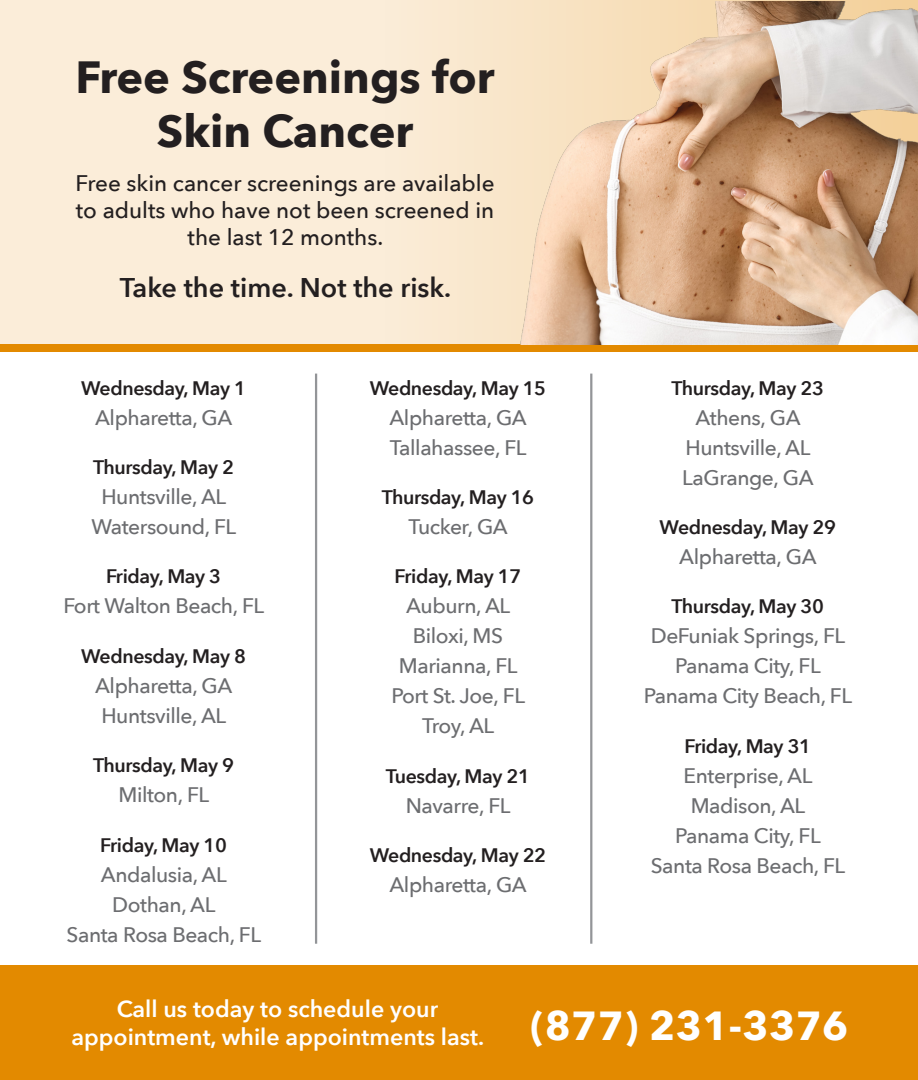
<style>
.page{position:relative;width:918px;height:1080px;background:#fff}
.page>*{position:absolute;margin:0;border:0;box-sizing:border-box;transform-origin:0 0}
.t1{font:700 45px/54px "Avenir Next";color:#231f20;text-align:center}
.t2{font:700 40.5px "Avenir Next";letter-spacing:.01em;color:#fff}
.t3{font:600 27px "Avenir Next";color:#231f20}
.t4{font:600 23.25px/27.9px "Avenir Next";color:#fff;text-align:center}
.t5{font:500 22.5px/27px "Avenir Next";color:#231f20;text-align:center}
.t6{font:500 21px/30px "Avenir Next";letter-spacing:-.02em;color:#6c6d70;text-align:center}
.t7{font:600 19.5px "Avenir Next";letter-spacing:-.02em;color:#231f20}
</style>
<div class="page">
<div style="left:0;top:0;width:918px;height:345px;background:#fbedd9"></div>
<div style="left:386px;top:0;width:532px;height:345px;background:#fae9d1"></div>
<div style="left:0;top:966px;width:918px;height:114px;background:#e38a00"></div>
<div style="left:0;top:345px;width:918px;height:7px;background:#e38a00"></div>
<img style="left:499px;top:2px;width:419px;height:343px">
<hr style="left:315px;top:374px;width:2px;height:570px;background:#939598">
<hr style="left:590px;top:374px;width:2px;height:570px;background:#939598">
<p class="t1" style="left:75px;top:49px;width:421px">Free Screenings for<br>Skin Cancer</p>
<p class="t5" style="left:76px;top:169px;width:421px">Free skin cancer screenings are available to adults who have not been screened in the last 12 months.</p>
<p class="t3" style="left:120px;top:264px;width:333px">Take the time. Not the risk.</p>
<p class="t7" style="left:81px;top:371px;width:166px">Wednesday, May 1</p>
<p class="t6" style="left:95px;top:402px;width:139px">Alpharetta, GA</p>
<p class="t7" style="left:93px;top:451px;width:142px">Thursday, May 2</p>
<p class="t6" style="left:91px;top:481px;width:146px">Huntsville, AL<br>Watersound, FL</p>
<p class="t7" style="left:106px;top:560px;width:117px">Friday, May 3</p>
<p class="t6" style="left:63px;top:590px;width:202px">Fort Walton Beach, FL</p>
<p class="t7" style="left:81px;top:639px;width:166px">Wednesday, May 8</p>
<p class="t6" style="left:95px;top:670px;width:139px">Alpharetta, GA<br>Huntsville, AL</p>
<p class="t7" style="left:93px;top:749px;width:142px">Thursday, May 9</p>
<p class="t6" style="left:118px;top:779px;width:92px">Milton, FL</p>
<p class="t7" style="left:100px;top:828px;width:128px">Friday, May 10</p>
<p class="t6" style="left:67px;top:859px;width:196px">Andalusia, AL<br>Dothan, AL<br>Santa Rosa Beach, FL</p>
<p class="t7" style="left:370px;top:371px;width:178px">Wednesday, May 15</p>
<p class="t6" style="left:389px;top:402px;width:139px;text-align:left">Alpharetta, GA<br>Tallahassee, FL</p>
<p class="t7" style="left:382px;top:481px;width:154px">Thursday, May 16</p>
<p class="t6" style="left:408px;top:511px;width:101px">Tucker, GA</p>
<p class="t7" style="left:395px;top:560px;width:128px">Friday, May 17</p>
<p class="t6" style="left:391px;top:590px;width:135px">Auburn, AL<br>Biloxi, MS<br>Marianna, FL<br>Port St. Joe, FL<br>Troy, AL</p>
<p class="t7" style="left:386px;top:759px;width:146px">Tuesday, May 21</p>
<p class="t6" style="left:406px;top:790px;width:106px">Navarre, FL</p>
<p class="t7" style="left:370px;top:839px;width:178px">Wednesday, May 22</p>
<p class="t6" style="left:389px;top:869px;width:139px">Alpharetta, GA</p>
<p class="t7" style="left:672px;top:371px;width:154px">Thursday, May 23</p>
<p class="t6" style="left:682px;top:402px;width:133px">Athens, GA<br>Huntsville, AL<br>LaGrange, GA</p>
<p class="t7" style="left:660px;top:511px;width:178px">Wednesday, May 29</p>
<p class="t6" style="left:679px;top:541px;width:139px">Alpharetta, GA</p>
<p class="t7" style="left:672px;top:590px;width:154px">Thursday, May 30</p>
<p class="t6" style="left:644px;top:620px;width:210px">DeFuniak Springs, FL<br>Panama City, FL<br>Panama City Beach, FL</p>
<p class="t7" style="left:684px;top:729px;width:128px">Friday, May 31</p>
<p class="t6" style="left:651px;top:760px;width:196px">Enterprise, AL<br>Madison, AL<br>Panama City, FL<br>Santa Rosa Beach, FL</p>
<p class="t4" style="left:71px;top:995px;width:414px">Call us today to schedule your appointment, while appointments last.</p>
<p class="t2" style="left:530px;top:990px;width:319px">(877) 231-3376</p>
</div>
